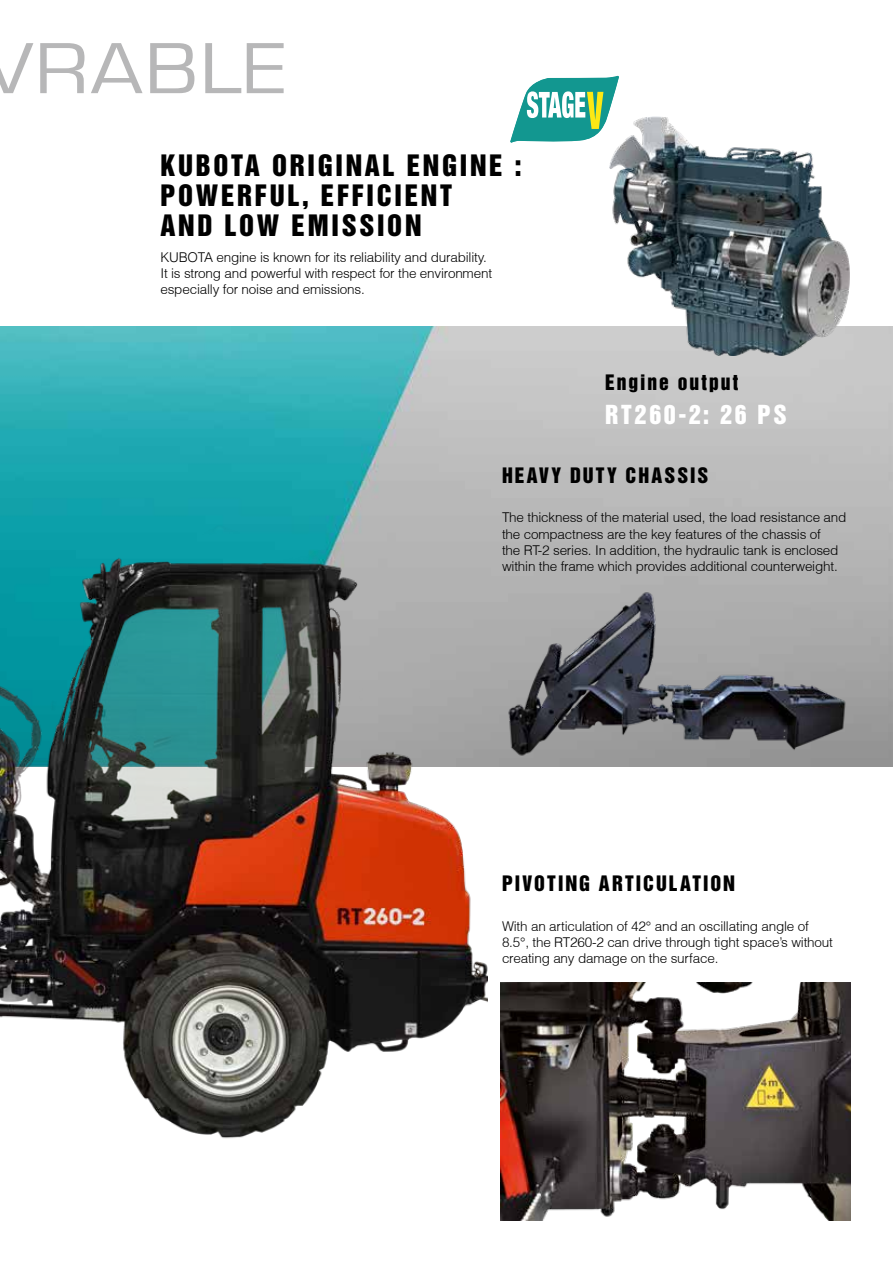
<style>
.page{position:relative;width:893px;height:1263px;background:#fff}
.page>*{position:absolute;margin:0;border:0;box-sizing:border-box;transform-origin:0 0}
.t1{font:75px "Eurostile Ext";letter-spacing:.025em;color:#b7b7b8}
.t2{font:27px/30px "Helvetica Inserat";letter-spacing:.1em;color:#000}
.t3{font:24px "Helvetica Inserat";letter-spacing:.115em;color:#fff}
.t4{font:19.5px "Helvetica Inserat";letter-spacing:.1em;color:#000}
.t5{font:300 13.5px/16.2px "Helvetica";letter-spacing:-.015em;color:#000}
</style>
<div class="page">
<img style="left:0;top:326px;width:893px;height:440px">
<img style="left:502px;top:589px;width:348px;height:170px">
<img style="left:0;top:375px;width:487px;height:764px">
<img style="left:501px;top:983px;width:349px;height:237px">
<img style="left:610px;top:117px;width:240px;height:239px">
<svg style="left:510px;top:76px;width:109px;height:67px"></svg>
<h1 class="t1" style="left:-16px;top:29px;width:304px">VRABLE</h1>
<h2 class="t2" style="left:160px;top:151px;width:363px">KUBOTA ORIGINAL ENGINE :<br>POWERFUL, EFFICIENT<br>AND LOW EMISSION</h2>
<p class="t5" style="left:160px;top:249px;width:333px">KUBOTA engine is known for its reliability and durability.<br>It is strong and powerful with respect for the environment especially for noise and emissions.</p>
<h3 class="t4" style="left:605px;top:371px;width:135px">Engine output</h3>
<h3 class="t3" style="left:605px;top:401px;width:183px">RT260-2: 26 PS</h3>
<h3 class="t4" style="left:502px;top:463px;width:208px">HEAVY DUTY CHASSIS</h3>
<p class="t5" style="left:502px;top:509px;width:346px">The thickness of the material used, the load resistance and the compactness are the key features of the chassis of<br>the RT-2 series. In addition, the hydraulic tank is enclosed within the frame which provides additional counterweight.</p>
<h3 class="t4" style="left:502px;top:872px;width:235px">PIVOTING ARTICULATION</h3>
<p class="t5" style="left:502px;top:917px;width:332px">With an articulation of 42° and an oscillating angle of<br>8.5°, the RT260-2 can drive through tight space’s without creating any damage on the surface.</p>
</div>
